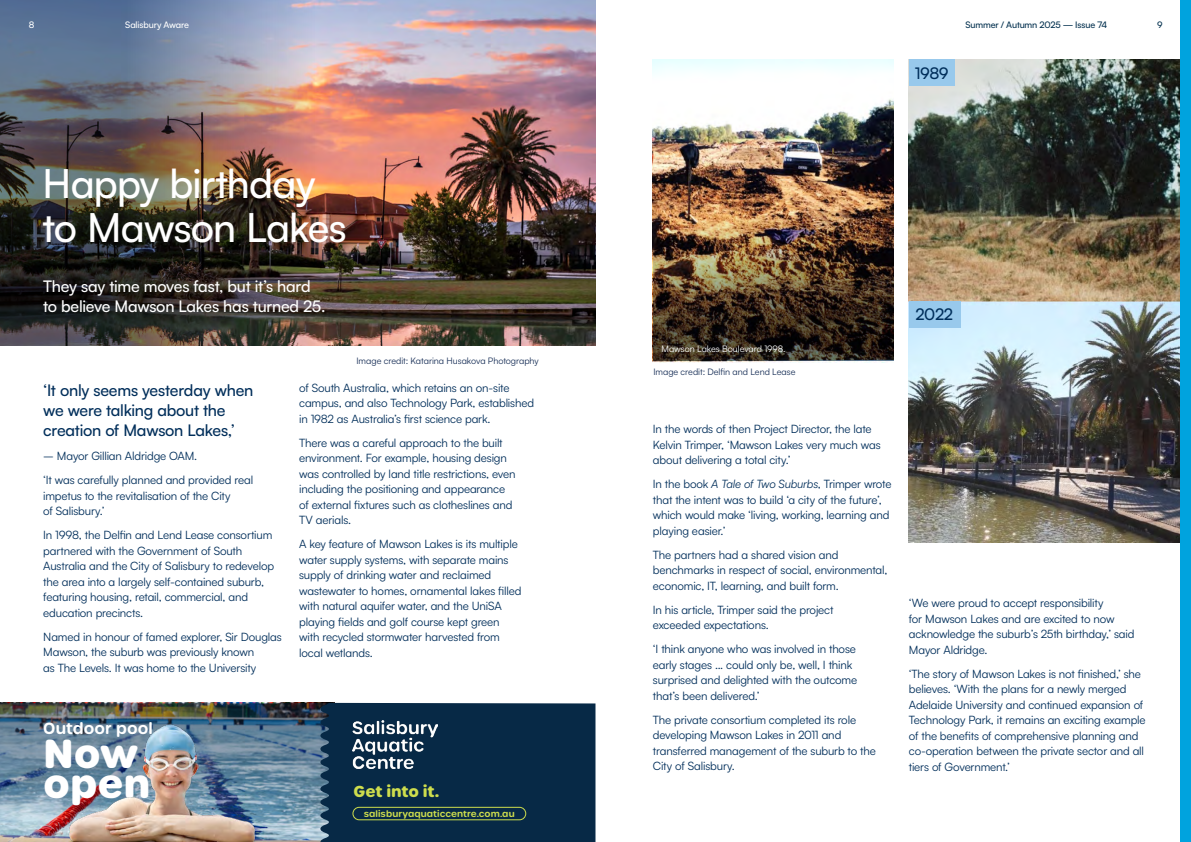
<style>
.page{position:relative;width:1191px;height:842px;background:#fff}
.page>*{position:absolute;margin:0;border:0;box-sizing:border-box;transform-origin:0 0}
.t1{font:500 40px/44px "Satoshi";letter-spacing:-.025em;color:#fff}
.t2{font:700 39.3px/29.8px "Urbane Rounded";letter-spacing:-.005em;color:#fff}
.t3{font:500 16px/20px "Satoshi";letter-spacing:-.015em;color:#002e5a}
.t4{font:500 16px/20px "Satoshi";letter-spacing:-.015em;color:#fff}
.t5{font:600 15.7px "Urbane Rounded";color:#fff}
.t6{font:700 15.4px "Urbane Rounded";letter-spacing:-.015em;color:#cedd4d}
.t7{font:11.5px/15.5px "Satoshi";letter-spacing:-.015em;color:#002e5a}
.t8{font:9px "Satoshi";letter-spacing:-.005em;color:#182f57}
.t9{font:600 9px "Urbane Rounded";letter-spacing:.005em;color:#cedd4d}
.t10{font:500 9px "Satoshi";letter-spacing:-.015em;color:#053250}
.t11{font:9px "Satoshi";letter-spacing:-.005em;color:#fff}
.t12{font:500 9px "Satoshi";letter-spacing:-.015em;color:#fff}
.s1{font-style:italic}
</style>
<div class="page">
<img style="left:422px;top:0;width:173px;height:346px">
<img style="left:0;top:0;width:422px;height:346px">
<img style="left:0;top:703px;width:320px;height:139px">
<div style="left:320px;top:703px;width:275px;height:139px;background:#072946"></div>
<div style="left:353px;top:807px;width:173px;height:13px;border:1px solid #cedd4d;border-radius:6px"></div>
<img style="left:353px;top:720px;width:84px;height:49px">
<img style="left:63px;top:707px;width:200px;height:135px">
<img style="left:653px;top:60px;width:240px;height:301px">
<img style="left:909px;top:60px;width:272px;height:482px">
<div style="left:909px;top:60px;width:45px;height:26px;background:#98c9ec"></div>
<div style="left:909px;top:301px;width:51px;height:27px;background:#98c9ec"></div>
<div style="left:1181px;top:0;width:10px;height:842px;background:#00a3de"></div>
<p class="t12" style="left:29px;top:19px;width:7px">8</p>
<p class="t12" style="left:125px;top:19px;width:65px">Salisbury Aware</p>
<p class="t10" style="left:965px;top:19px;width:143px">Summer / Autumn 2025 — Issue 74</p>
<p class="t10" style="left:1157px;top:19px;width:7px">9</p>
<h1 class="t1" style="left:43px;top:159px;width:306px">Happy birthday to Mawson Lakes</h1>
<h3 class="t4" style="left:43px;top:275px;width:284px">They say time moves fast, but it’s hard to believe Mawson Lakes has turned 25.</h3>
<p class="t8" style="left:356px;top:354px;width:184px">Image credit: Katarina Husakova Photography</p>
<h3 class="t3" style="left:43px;top:379px;width:212px">‘It only seems yesterday when we were talking about the creation of Mawson Lakes,’</h3>
<p class="t7" style="left:43px;top:443px;width:212px;line-height:24px">– Mayor Gillian Aldridge OAM.<br>‘It was carefully planned and provided real</p>
<p class="t7" style="left:43px;top:487px;width:189px">impetus to the revitalisation of the City of Salisbury.’</p>
<p class="t7" style="left:43px;top:527px;width:232px">In 1998, the Delfin and Lend Lease consortium partnered with the Government of South Australia and the City of Salisbury to redevelop the area into a largely self-contained suburb, featuring housing, retail, commercial, and education precincts.</p>
<p class="t7" style="left:43px;top:628px;width:240px">Named in honour of famed explorer, Sir Douglas<br>Mawson, the suburb was previously known<br>as The Levels. It was home to the University</p>
<p class="t7" style="left:299px;top:379px;width:236px">of South Australia, which retains an on-site campus, and also Technology Park, established in 1982 as Australia’s first science park.</p>
<p class="t7" style="left:299px;top:434px;width:218px">There was a careful approach to the built environment. For example, housing design was controlled by land title restrictions, even including the positioning and appearance of external fixtures such as clotheslines and TV aerials.</p>
<p class="t7" style="left:299px;top:536px;width:224px">A key feature of Mawson Lakes is its multiple water supply systems, with separate mains supply of drinking water and reclaimed wastewater to homes, ornamental lakes filled with natural aquifer water, and the UniSA playing fields and golf course kept green with recycled stormwater harvested from local wetlands.</p>
<h3 class="t5" style="left:43px;top:717px;width:111px">Outdoor pool</h3>
<h2 class="t2" style="left:43px;top:739px;width:109px">Now open</h2>
<h3 class="t6" style="left:354px;top:780px;width:87px">Get into it.</h3>
<p class="t9" style="left:364px;top:808px;width:152px">salisburyaquaticcentre.com.au</p>
<h3 class="t3" style="left:914px;top:62px;width:35px">1989</h3>
<p class="t11" style="left:661px;top:343px;width:126px">Mawson Lakes Boulevard 1998.</p>
<p class="t8" style="left:653px;top:366px;width:144px">Image credit: Delfin and Lend Lease</p>
<h3 class="t3" style="left:915px;top:304px;width:39px">2022</h3>
<p class="t7" style="left:653px;top:421px;width:229px">In the words of then Project Director, the late<br>Kelvin Trimper, ‘Mawson Lakes very much was about delivering a total city.’</p>
<p class="t7" style="left:653px;top:476px;width:240px">In the book <span class="s1">A Tale of Two Suburbs</span>, Trimper wrote that the intent was to build ‘a city of the future’, which would make ‘living, working, learning and playing easier.’</p>
<p class="t7" style="left:653px;top:546px;width:236px">The partners had a shared vision and benchmarks in respect of social, environmental, economic, IT, learning, and built form.</p>
<p class="t7" style="left:653px;top:601px;width:182px">In his article, Trimper said the project exceeded expectations.</p>
<p class="t7" style="left:653px;top:641px;width:206px">‘I think anyone who was involved in those early stages ... could only be, well, I think surprised and delighted with the outcome that’s been delivered.’</p>
<p class="t7" style="left:653px;top:711px;width:224px">The private consortium completed its role developing Mawson Lakes in 2011 and transferred management of the suburb to the City of Salisbury.</p>
<p class="t7" style="left:909px;top:595px;width:227px">‘We were proud to accept responsibility<br>for Mawson Lakes and are excited to now acknowledge the suburb’s 25th birthday,’ said Mayor Aldridge.</p>
<p class="t7" style="left:909px;top:665px;width:238px">‘The story of Mawson Lakes is not finished,’ she believes. ‘With the plans for a newly merged Adelaide University and continued expansion of Technology Park, it remains an exciting example of the benefits of comprehensive planning and co-operation between the private sector and all tiers of Government.’</p>
</div>
